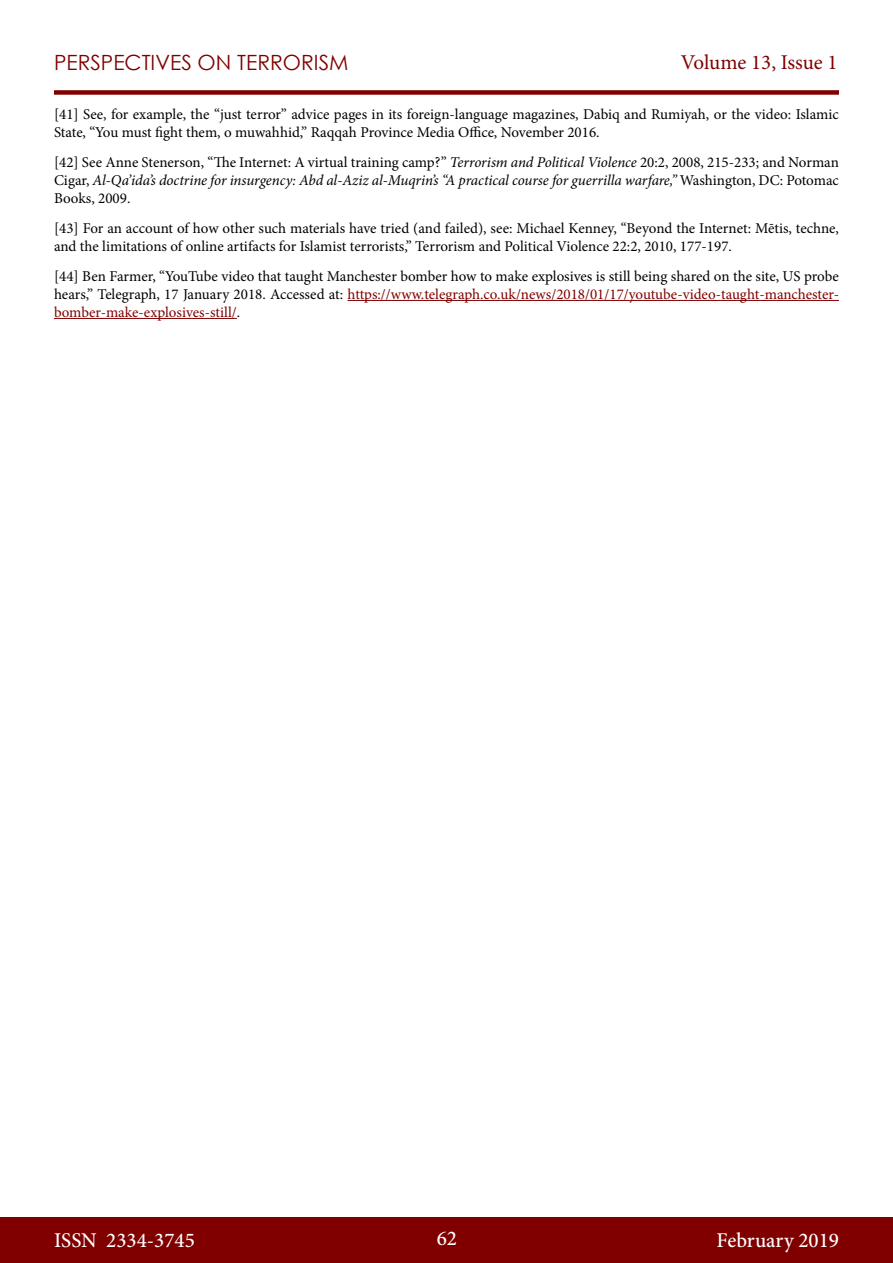
<style>
.page{position:relative;width:893px;height:1263px;background:#fff}
.page>*{position:absolute;margin:0;border:0;box-sizing:border-box;transform-origin:0 0}
.t1{font:500 21px "Minion Pro";color:#fff}
.t2{font:21px "Century Gothic";color:#800000}
.t3{font:21px "Minion Pro";letter-spacing:-.005em;color:#800000}
.t4{font:15px/18px "Minion Pro";color:#000}
.s1{font-style:italic}
.s2{color:#800000}
</style>
<div class="page">
<div style="left:0;top:1217px;width:893px;height:46px;background:#800000"></div>
<div style="left:54px;top:90px;width:785px;height:5px;background:#800000"></div>
<hr style="left:348px;top:300px;width:491px;height:1px;background:#800000">
<hr style="left:54px;top:318px;width:183px;height:1px;background:#800000">
<h1 class="t2" style="left:54px;top:47px;width:296px">PERSPECTIVES ON TERRORISM</h1>
<h1 class="t3" style="left:681px;top:48px;width:158px">Volume 13, Issue 1</h1>
<p class="t4" style="left:54px;top:105px;width:786px">[41] See, for example, the “just terror” advice pages in its foreign-language magazines, Dabiq and Rumiyah, or the video: Islamic<br>State, “You must fight them, o muwahhid,” Raqqah Province Media Office, November 2016.</p>
<p class="t4" style="left:54px;top:153px;width:786px;text-align:justify">[42] See Anne Stenerson, “The Internet: A virtual training camp?” <span class="s1">Terrorism and Political Violence</span> 20:2, 2008, 215-233; and Norman Cigar, <span class="s1">Al-Qa’ida’s doctrine for insurgency: Abd al-Aziz al-Muqrin’s “A practical course for guerrilla warfare,”</span> Washington, DC: Potomac Books, 2009.</p>
<p class="t4" style="left:54px;top:219px;width:786px">[43] For an account of how other such materials have tried (and failed), see: Michael Kenney, “Beyond the Internet: Mētis, techne, and the limitations of online artifacts for Islamist terrorists,” Terrorism and Political Violence 22:2, 2010, 177-197.</p>
<p class="t4" style="left:54px;top:267px;width:786px;text-align:justify">[44] Ben Farmer, “YouTube video that taught Manchester bomber how to make explosives is still being shared on the site, US probe hears,” Telegraph, 17 January 2018. Accessed at: <span class="s2">https://www.telegraph.co.uk/news/2018/01/17/youtube-video-taught-manchester&shy;bomber-make-explosives-still/</span>.</p>
<h1 class="t1" style="left:54px;top:1226px;width:142px">ISSN 2334-3745</h1>
<h1 class="t1" style="left:437px;top:1224px;width:22px">62</h1>
<h1 class="t1" style="left:717px;top:1226px;width:124px">February 2019</h1>
</div>
